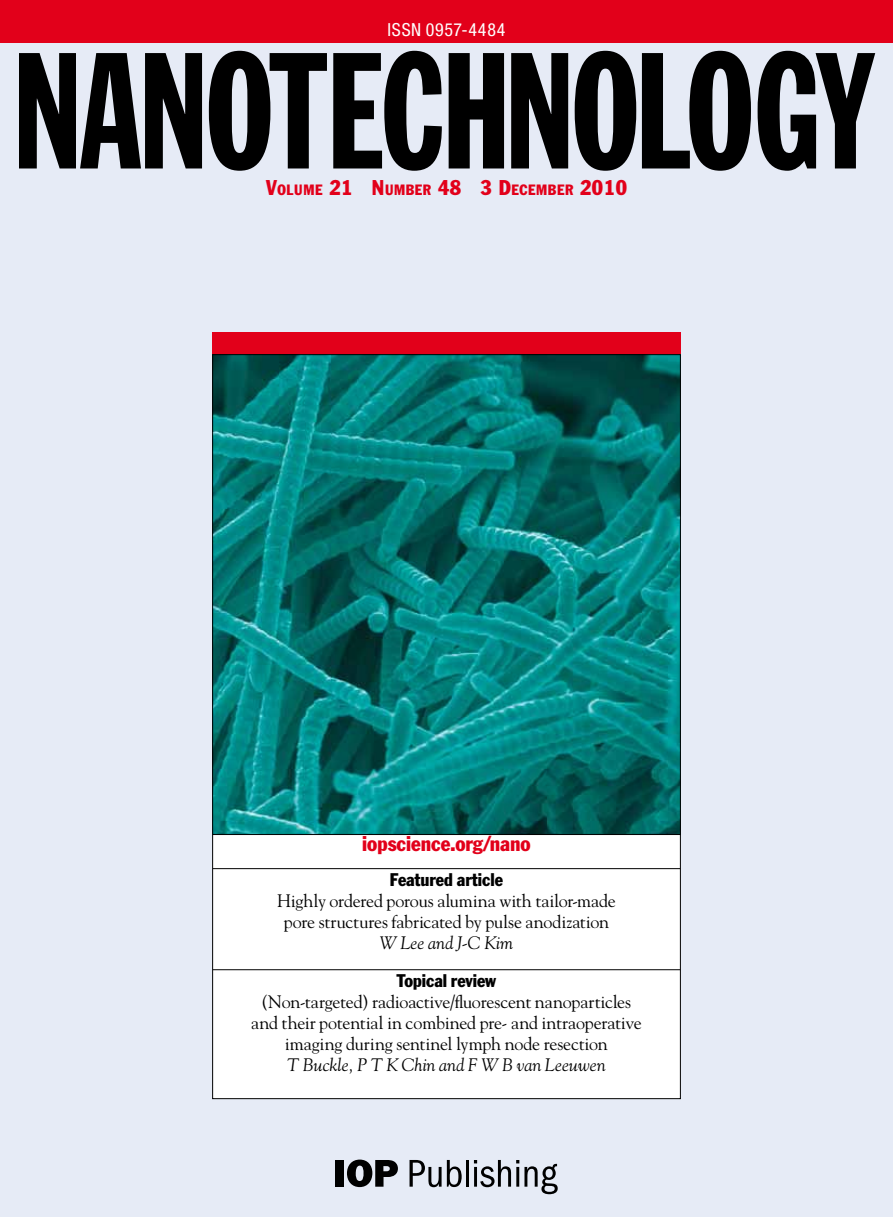
<style>
.page{position:relative;width:893px;height:1217px;background:#fff}
.page>*{position:absolute;margin:0;border:0;box-sizing:border-box;transform-origin:0 0}
.t1{font:162px "Franklin Gothic Extra Cond";letter-spacing:-.02em;color:#000}
.t2{font:condensed 21px "Franklin Gothic";letter-spacing:-.005em;color:#e2001a}
.t3{font:18px/21px "Goudy Io P";letter-spacing:-.01em;color:#000;text-align:center}
.t4{font:italic 18px "Goudy Io P";color:#000}
.t5{font:condensed 18px "Franklin Gothic";letter-spacing:-.005em;color:#000}
.t6{font:condensed 18px "Helvetica Neue LT";letter-spacing:.04em;color:#fff}
.t7{font:condensed 14.7px "Franklin Gothic";letter-spacing:.045em;color:#e2001a}
.s1{font-size:21px}
</style>
<div class="page">
<div style="left:0;top:0;width:893px;height:1216px;background:#e6ebf6"></div>
<div style="left:0;top:0;width:893px;height:43px;background:#e2001a"></div>
<div style="left:336px;top:1159px;width:8px;height:27px;background:#000"></div>
<svg style="left:347px;top:1159px;width:51px;height:27px"></svg>
<svg style="left:409px;top:1160px;width:53px;height:26px"></svg>
<hr style="left:466px;top:1159px;width:3px;height:27px;background:#000">
<svg style="left:474px;top:1160px;width:84px;height:33px"></svg>
<div style="left:212px;top:332px;width:469px;height:22px;background:#e2001a"></div>
<div style="left:213px;top:834px;width:467px;height:264px;background:#fff"></div>
<hr style="left:213px;top:868px;width:467px;height:1px;background:#000">
<hr style="left:213px;top:969px;width:467px;height:1px;background:#000">
<div style="left:212px;top:834px;width:469px;height:264px;border:1px solid #000"></div>
<img style="left:214px;top:356px;width:465px;height:476px">
<p class="t6" style="left:387px;top:19px;width:119px">ISSN 0957-4484</p>
<h1 class="t1" style="left:13px;top:25px;width:861px">NANOTECHNOLOGY</h1>
<p class="t7" style="left:266px;top:181px;width:362px"><span class="s1">V</span>OLUME <span class="s1">21 N</span>UMBER <span class="s1">48 3 D</span>ECEMBER <span class="s1">2010</span></p>
<p class="t2" style="left:362px;top:830px;width:170px">iopscience.org/nano</p>
<p class="t5" style="left:390px;top:868px;width:115px">Featured article</p>
<p class="t3" style="left:277px;top:889px;width:340px">Highly ordered porous alumina with tailor-made pore structures fabricated by pulse anodization</p>
<p class="t4" style="left:380px;top:931px;width:135px">W Lee and J-C Kim</p>
<p class="t5" style="left:397px;top:969px;width:101px">Topical review</p>
<p class="t3" style="left:251px;top:990px;width:392px">(Non-targeted) radioactive/fluorescent nanoparticles and their potential in combined pre- and intraoperative imaging during sentinel lymph node resection</p>
<p class="t4" style="left:287px;top:1053px;width:320px">T Buckle, P T K Chin and F W B van Leeuwen</p>
</div>
